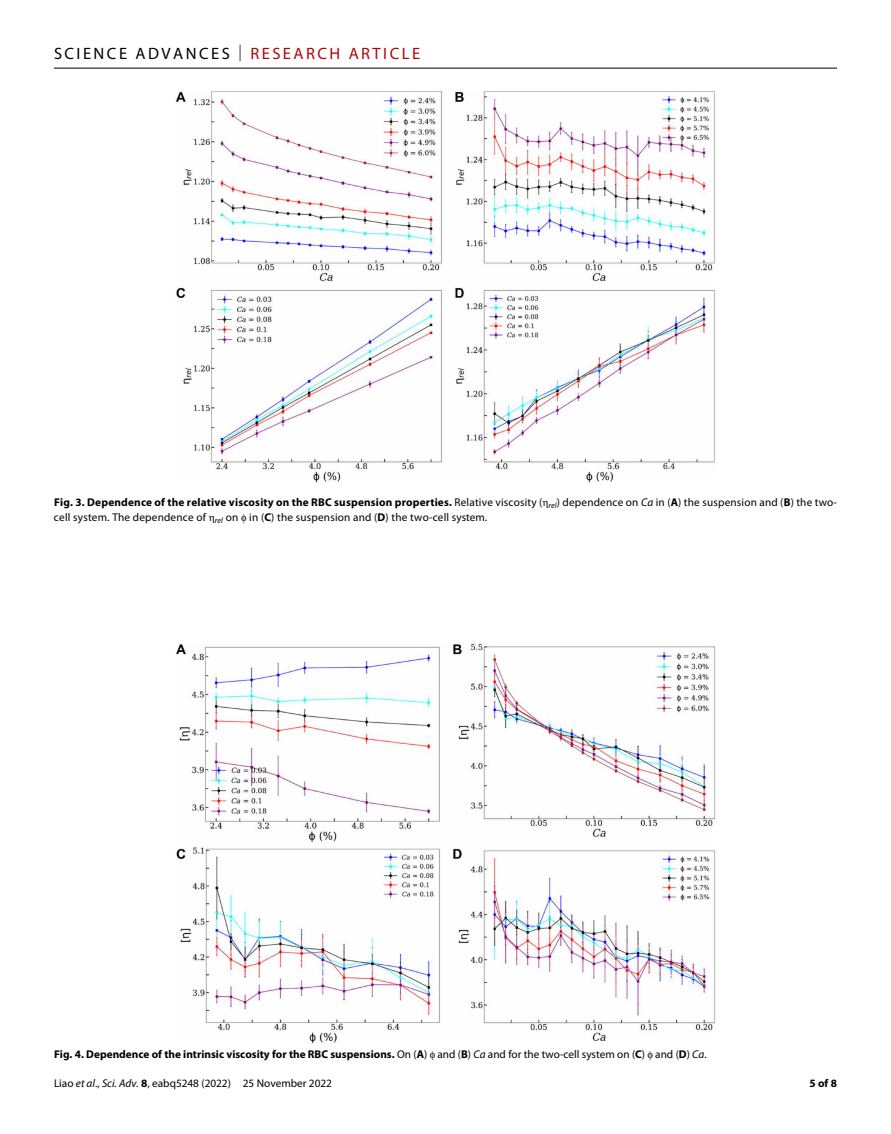
<style>
.page{position:relative;width:891px;height:1134px;background:#fff}
.page>*{position:absolute;margin:0;border:0;box-sizing:border-box;transform-origin:0 0}
.t1{font:16.5px "Myriad Pro";letter-spacing:.15em;color:#000}
.t2{font:11.25px/15px "Myriad Pro";letter-spacing:.015em;color:#000}
.t3{font:700 11.25px "Myriad Pro";color:#000}
.s1{font-weight:300}
.s2{color:#b10508}
.s3{font-weight:700}
.s4{font-style:italic}
.s5{font-weight:400}
.s6{font-weight:400;font-style:italic}
</style>
<div class="page">
<hr style="left:54px;top:68px;width:783px;height:1px;background:#000">
<img style="left:176px;top:91px;width:539px;height:391px">
<img style="left:176px;top:644px;width:540px;height:399px">
<h1 class="t1" style="left:54px;top:40px;width:368px">SCIENCE ADVANCES <span class="s1">|</span> <span class="s2">RESEARCH ARTICLE</span></h1>
<p class="t2" style="left:54px;top:495px;width:784px"><span class="s3">Fig. 3. Dependence of the relative viscosity on the RBC suspension properties.</span> Relative viscosity ( <sub>rel</sub>) dependence on <span class="s4">Ca</span> in (<span class="s3">A</span>) the suspension and (<span class="s3">B</span>) the two&shy;cell system. The dependence of <sub>rel</sub> on in (<span class="s3">C</span>) the suspension and (<span class="s3">D</span>) the two-cell system.</p>
<p class="t3" style="left:54px;top:1045px;width:654px">Fig. 4. Dependence of the intrinsic viscosity for the RBC suspensions. <span class="s5">On (</span>A<span class="s5">) and (</span>B<span class="s5">)</span> <span class="s6">Ca</span> <span class="s5">and for the two-cell system on (</span>C<span class="s5">) and (</span>D<span class="s5">)</span> <span class="s6">Ca</span><span class="s5">.</span></p>
<p class="t2" style="left:54px;top:1076px;width:279px">Liao <span class="s4">et al</span>., <span class="s4">Sci. Adv.</span> <span class="s3">8</span>, eabq5248 (2022) 25 November 2022</p>
<p class="t3" style="left:810px;top:1074px;width:29px">5 of 8</p>
</div>
